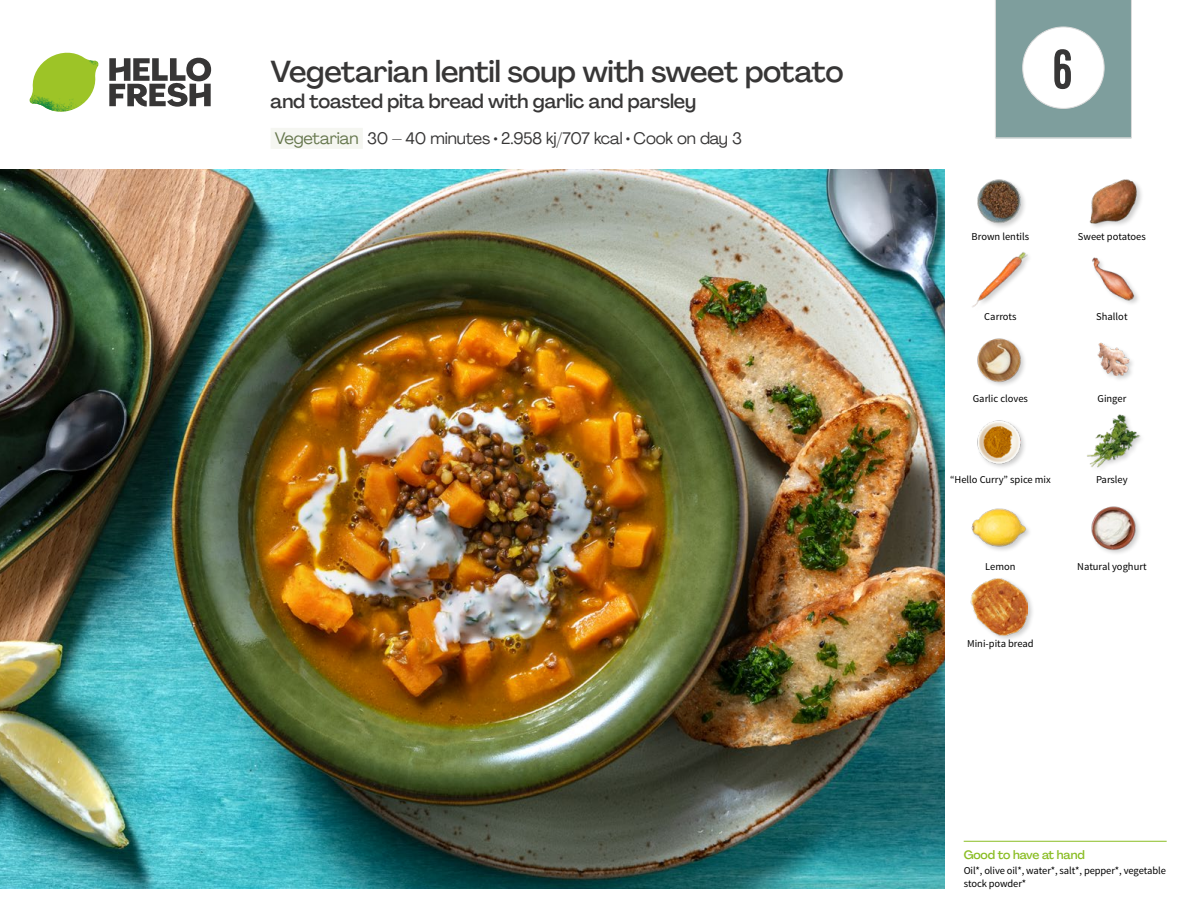
<style>
.page{position:relative;width:1188px;height:918px;background:#fff}
.page>*{position:absolute;margin:0;border:0;box-sizing:border-box;transform-origin:0 0}
.t1{font:57px "Kapra";color:#373636}
.t2{font:500 30px "Agrandir";letter-spacing:-.015em;color:#373636}
.t3{font:500 19.5px "Agrandir";letter-spacing:-.01em;color:#373636}
.t4{font:16.5px "Agrandir";letter-spacing:-.01em;color:#373636}
.t5{font:500 12px "Agrandir";letter-spacing:-.01em;color:#8abd24}
.t6{font:10.5px/13.5px "Source Sans Pro";color:#000}
.s1{color:#65764c}
</style>
<div class="page">
<div style="left:271px;top:128px;width:92px;height:21px;background:#f5f6f1"></div>
<div style="left:970px;top:577px;width:65px;height:65px;background:#000;opacity:.2"></div>
<img style="left:970px;top:578px;width:58px;height:57px">
<img style="left:1091px;top:506px;width:49px;height:48px">
<img style="left:971px;top:508px;width:57px;height:43px">
<img style="left:977px;top:420px;width:48px;height:48px">
<img style="left:1087px;top:414px;width:54px;height:54px">
<img style="left:1097px;top:342px;width:36px;height:38px">
<img style="left:977px;top:338px;width:48px;height:48px">
<img style="left:972px;top:252px;width:55px;height:55px">
<img style="left:1092px;top:257px;width:46px;height:47px">
<img style="left:1089px;top:179px;width:53px;height:48px">
<img style="left:977px;top:179px;width:48px;height:48px">
<hr style="left:964px;top:841px;width:203px;height:1px;background:#8abd24">
<svg style="left:109px;top:57px;width:102px;height:50px"></svg>
<svg style="left:34px;top:53px;width:62px;height:40px"></svg>
<img style="left:67px;top:53px;width:32px;height:26px">
<img style="left:33px;top:75px;width:59px;height:11px">
<img style="left:29px;top:79px;width:61px;height:33px">
<img style="left:65px;top:86px;width:27px;height:25px">
<img style="left:0;top:169px;width:945px;height:719px">
<div style="left:995px;top:0;width:137px;height:138px;background:#7e9e9d"></div>
<div style="left:1023px;top:27px;width:81px;height:81px;background:#fff;border-radius:50%"></div>
<div style="left:1023px;top:27px;width:81px;height:82px;border:1px solid #dadada;border-radius:50%"></div>
<h2 class="t2" style="left:271px;top:53px;width:575px">Vegetarian lentil soup with sweet potato</h2>
<h3 class="t3" style="left:271px;top:89px;width:427px">and toasted pita bread with garlic and parsley</h3>
<h3 class="t4" style="left:275px;top:128px;width:469px"><span class="s1">Vegetarian</span> 30 – 40 minutes • 2.958 kj/707 kcal • Cook on day 3</h3>
<h1 class="t1" style="left:1053px;top:37px;width:22px">6</h1>
<p class="t6" style="left:972px;top:230px;width:59px">Brown lentils</p>
<p class="t6" style="left:1078px;top:230px;width:69px">Sweet potatoes</p>
<p class="t6" style="left:984px;top:310px;width:34px">Carrots</p>
<p class="t6" style="left:1096px;top:310px;width:33px">Shallot</p>
<p class="t6" style="left:973px;top:392px;width:57px">Garlic cloves</p>
<p class="t6" style="left:1098px;top:392px;width:30px">Ginger</p>
<p class="t6" style="left:950px;top:473px;width:102px">“Hello Curry” spice mix</p>
<p class="t6" style="left:1096px;top:473px;width:33px">Parsley</p>
<p class="t6" style="left:985px;top:560px;width:32px">Lemon</p>
<p class="t6" style="left:1077px;top:560px;width:71px">Natural yoghurt</p>
<p class="t6" style="left:967px;top:637px;width:68px">Mini-pita bread</p>
<p class="t5" style="left:964px;top:847px;width:123px">Good to have at hand</p>
<p class="t6" style="left:964px;top:864px;width:204px">Oil*, olive oil*, water*, salt*, pepper*, vegetable stock powder*</p>
</div>
